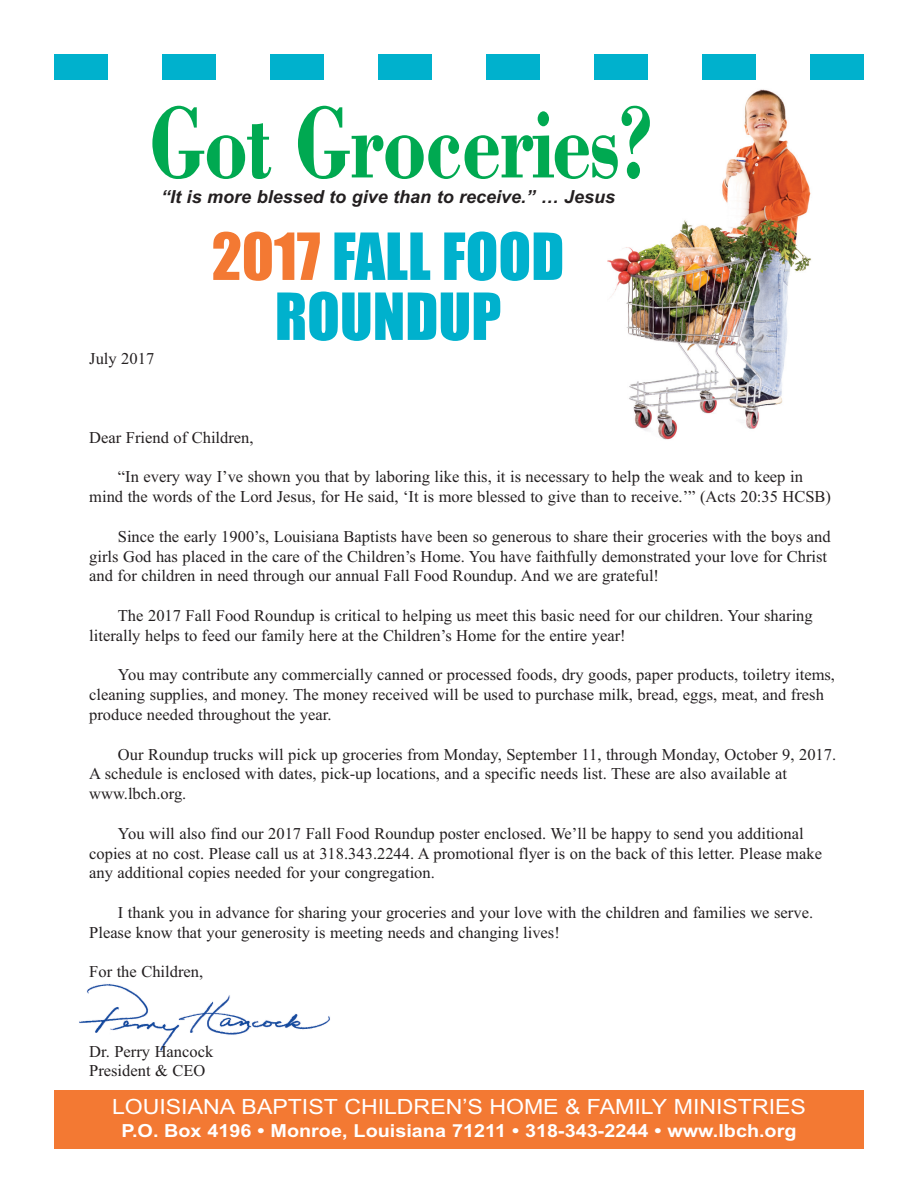
<style>
.page{position:relative;width:918px;height:1188px;background:#fff}
.page>*{position:absolute;margin:0;border:0;box-sizing:border-box;transform-origin:0 0}
.t1{font:700 105px "Bodoni";letter-spacing:-.03em;color:#00a951;scale:.76 1}
.t2{font:60px/60px "Impact";color:#00b1cd;text-align:center}
.t3{font:21px "Arial";color:#fff;scale:1.1 1}
.t4{font:700 18px "Arial";color:#fff;scale:1.1 1}
.t5{font:italic 700 18px "Arial";color:#231f20}
.t6{font:16.5px/19.8px "Times New Roman";color:#231f20}
.s1{color:#f37933}
</style>
<div class="page">
<div style="left:54px;top:1090px;width:810px;height:59px;background:#f37933"></div>
<img style="left:79px;top:984px;width:251px;height:67px">
<img style="left:608px;top:89px;width:203px;height:351px">
<div style="left:54px;top:54px;width:54px;height:26px;background:#00b1cd"></div>
<div style="left:162px;top:54px;width:54px;height:26px;background:#00b1cd"></div>
<div style="left:270px;top:54px;width:54px;height:26px;background:#00b1cd"></div>
<div style="left:378px;top:54px;width:54px;height:26px;background:#00b1cd"></div>
<div style="left:486px;top:54px;width:54px;height:26px;background:#00b1cd"></div>
<div style="left:594px;top:54px;width:54px;height:26px;background:#00b1cd"></div>
<div style="left:702px;top:54px;width:54px;height:26px;background:#00b1cd"></div>
<div style="left:810px;top:54px;width:54px;height:26px;background:#00b1cd"></div>
<h1 class="t1" style="left:149px;top:106px;width:666px">Got Groceries?</h1>
<p class="t5" style="left:161px;top:190px;width:456px">“It is more blessed to give than to receive.” … Jesus</p>
<p class="t6" style="left:89px;top:350px;width:67px">July 2017</p>
<h2 class="t2" style="left:212px;top:231px;width:354px"><span class="s1">2017</span> FALL FOOD<br>ROUNDUP</h2>
<p class="t6" style="left:89px;top:429px;width:166px">Dear Friend of Children,</p>
<p class="t6" style="left:89px;top:468px;width:743px;text-align:center">“In every way I’ve shown you that by laboring like this, it is necessary to help the weak and to keep in<br>mind the words of the Lord Jesus, for He said, ‘It is more blessed to give than to receive.’” (Acts 20:35 HCSB)</p>
<p class="t6" style="left:89px;top:528px;width:743px;text-indent:29px">Since the early 1900’s, Louisiana Baptists have been so generous to share their groceries with the boys and girls God has placed in the care of the Children’s Home. You have faithfully demonstrated your love for Christ and for children in need through our annual Fall Food Roundup. And we are grateful!</p>
<p class="t6" style="left:89px;top:607px;width:725px;text-indent:29px">The 2017 Fall Food Roundup is critical to helping us meet this basic need for our children. Your sharing literally helps to feed our family here at the Children’s Home for the entire year!</p>
<p class="t6" style="left:89px;top:666px;width:747px;text-indent:29px">You may contribute any commercially canned or processed foods, dry goods, paper products, toiletry items, cleaning supplies, and money. The money received will be used to purchase milk, bread, eggs, meat, and fresh produce needed throughout the year.</p>
<p class="t6" style="left:89px;top:746px;width:748px;text-indent:29px">Our Roundup trucks will pick up groceries from Monday, September 11, through Monday, October 9, 2017.<br>A schedule is enclosed with dates, pick-up locations, and a specific needs list. These are also available at www.lbch.org.</p>
<p class="t6" style="left:89px;top:825px;width:734px;text-indent:29px">You will also find our 2017 Fall Food Roundup poster enclosed. We’ll be happy to send you additional copies at no cost. Please call us at 318.343.2244. A promotional flyer is on the back of this letter. Please make any additional copies needed for your congregation.</p>
<p class="t6" style="left:89px;top:904px;width:725px;text-indent:29px">I thank you in advance for sharing your groceries and your love with the children and families we serve.<br>Please know that your generosity is meeting needs and changing lives!</p>
<p class="t6" style="left:89px;top:963px;width:116px">For the Children,</p>
<p class="t6" style="left:89px;top:1043px;width:126px">Dr. Perry Hancock<br>President &amp; CEO</p>
<p class="t3" style="left:112px;top:1094px;width:632px">LOUISIANA BAPTIST CHILDREN’S HOME &amp; FAMILY MINISTRIES</p>
<p class="t4" style="left:121px;top:1120px;width:615px">P.O. Box 4196 • Monroe, Louisiana 71211 • 318-343-2244 • www.lbch.org</p>
</div>
